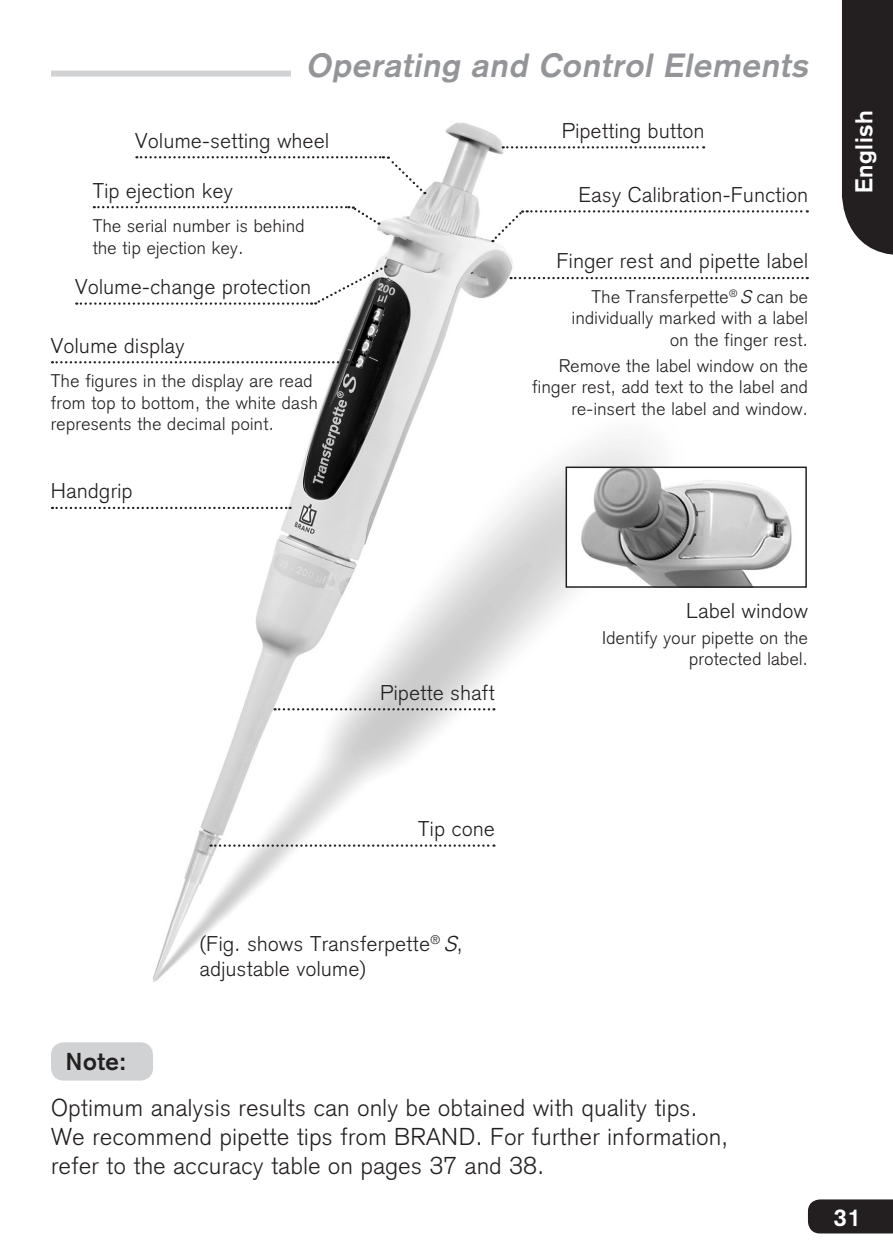
<style>
.page{position:relative;width:893px;height:1259px;background:#fff}
.page>*{position:absolute;margin:0;border:0;box-sizing:border-box;transform-origin:0 0}
.t1{font:italic 700 33px "Akzidenz Grotesk";color:#939598}
.t2{font:300 24px/28.8px "Akzidenz Grotesk";letter-spacing:.025em;color:#231f20}
.t3{font:700 24px "Akzidenz Grotesk";letter-spacing:.025em;color:#fff}
.t4{font:700 24px "Akzidenz Grotesk";color:#231f20}
.t5{font:300 21px/25.2px "Akzidenz Grotesk";letter-spacing:.025em;color:#231f20}
.t6{font:300 18px/21.6px "Akzidenz Grotesk";letter-spacing:.025em;color:#231f20;text-align:right}
.s1{font-style:italic}
</style>
<div class="page">
<img style="left:153px;top:122px;width:621px;height:860px">
<img style="left:569px;top:469px;width:223px;height:116px">
<div style="left:566px;top:466px;width:241px;height:122px;border:2px solid #231f20"></div>
<div style="left:808px;top:1199px;width:85px;height:34px;background:#231f20"></div>
<div style="left:842px;top:0;width:51px;height:255px;background:#231f20"></div>
<svg style="left:511px;top:277px;width:297px;height:2px"></svg>
<svg style="left:503px;top:146px;width:201px;height:2px"></svg>
<div style="left:51px;top:71px;width:240px;height:6px;background:#d1d2d4"></div>
<div style="left:51px;top:1042px;width:102px;height:38px;background:#d1d2d4;border-radius:13px"></div>
<svg style="left:492px;top:210px;width:316px;height:32px"></svg>
<svg style="left:275px;top:708px;width:219px;height:2px"></svg>
<svg style="left:211px;top:844px;width:283px;height:2px"></svg>
<svg style="left:136px;top:156px;width:289px;height:38px"></svg>
<svg style="left:94px;top:206px;width:285px;height:19px"></svg>
<svg style="left:76px;top:265px;width:310px;height:40px"></svg>
<svg style="left:52px;top:507px;width:239px;height:2px"></svg>
<svg style="left:52px;top:361px;width:305px;height:2px"></svg>
<h1 class="t1" style="left:306px;top:45px;width:510px">Operating and Control Elements</h1>
<p class="t5" style="left:135px;top:128px;width:195px">Volume-setting wheel</p>
<p class="t5" style="left:93px;top:178px;width:142px">Tip ejection key</p>
<p class="t6" style="left:93px;top:215px;width:213px;text-align:left">The serial number is behind the tip ejection key.</p>
<p class="t5" style="left:75px;top:274px;width:237px">Volume-change protection</p>
<p class="t5" style="left:51px;top:333px;width:135px">Volume display</p>
<p class="t6" style="left:51px;top:370px;width:268px;text-align:left">The figures in the display are read from top to bottom, the white dash represents the decimal point.</p>
<p class="t5" style="left:51px;top:478px;width:83px">Handgrip</p>
<p class="t5" style="left:562px;top:118px;width:144px">Pipetting button</p>
<p class="t5" style="left:579px;top:182px;width:231px">Easy Calibration-Function</p>
<p class="t5" style="left:557px;top:249px;width:253px">Finger rest and pipette label</p>
<p class="t6" style="left:572px;top:286px;width:238px">The Transferpette<sup>®</sup> <span class="s1">S</span> can be individually marked with a label on the finger rest.</p>
<p class="t6" style="left:532px;top:355px;width:277px">Remove the label window on the finger rest, add text to the label and re-insert the label and window.</p>
<p class="t5" style="left:380px;top:680px;width:116px">Pipette shaft</p>
<p class="t5" style="left:686px;top:598px;width:123px">Label window</p>
<p class="t6" style="left:602px;top:627px;width:207px">Identify your pipette on the protected label.</p>
<h2 class="t3" style="left:850px;top:193px;width:84px;rotate:-90deg">English</h2>
<p class="t5" style="left:418px;top:816px;width:78px">Tip cone</p>
<h2 class="t4" style="left:66px;top:1047px;width:62px">Note:</h2>
<p class="t5" style="left:200px;top:930px;width:265px">(Fig. shows Transferpette<sup>®</sup> <span class="s1">S</span>, adjustable volume)</p>
<h2 class="t2" style="left:51px;top:1093px;width:679px">Optimum analysis results can only be obtained with quality tips.<br>We recommend pipette tips from BRAND. For further information, refer to the accuracy table on pages 37 and 38.</h2>
<h2 class="t3" style="left:833px;top:1203px;width:29px">31</h2>
</div>
